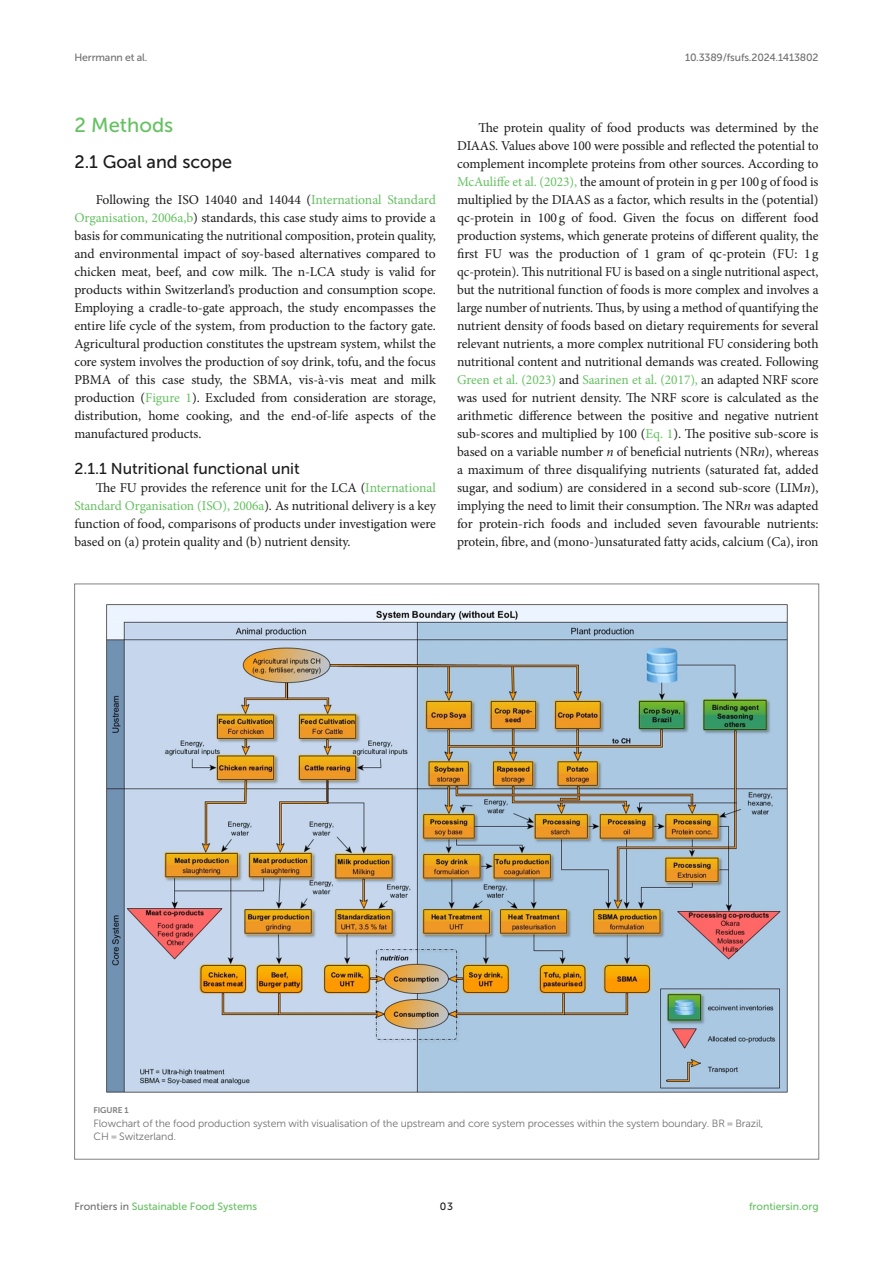
<style>
.page{position:relative;width:893px;height:1263px;background:#fff}
.page>*{position:absolute;margin:0;border:0;box-sizing:border-box;transform-origin:0 0}
.HEAD_1{font:20.25px "Museo Sans 500";color:#65c161}
.HEAD_2_after_HEAD_1{font:18px "Museo Sans 500";color:#1b1c1b}
.HEAD_3{font:15.75px "Museo Sans 500";color:#1b1c1b}
.TEXT{font:13.5px/18px "Minion Pro";letter-spacing:-.01em;color:#1b1c1b;text-align:justify}
.TEXT_FLUSH{font:13.5px/18px "Minion Pro";letter-spacing:-.005em;color:#1b1c1b;text-align:justify}
.FIG_LEG{font:10.5px/13.5px "Museo Sans 300";letter-spacing:-.01em;color:#706f70}
.t1{font:10.5px "Museo Sans 500";color:#65c161}
.t2{font:10.5px "Museo Sans 500";letter-spacing:-.015em;color:#706f70}
.t3{font:10.5px "Museo Sans 500";color:#1b1c1b}
.FIG_HD{font:8.25px "Museo Sans 700";letter-spacing:-.01em;color:#7e7f7f}
.s1{color:#65c161}
.s2{font-style:italic}
.s3{color:#706f70}
</style>
<div class="page">
<img style="left:106px;top:604px;width:682px;height:489px">
<p class="t2" style="left:74px;top:51px;width:74px">Herrmann et al.</p>
<p class="t2" style="left:685px;top:51px;width:135px">10.3389/fsufs.2024.1413802</p>
<p class="HEAD_1" style="left:74px;top:114px;width:100px">2 Methods</p>
<p class="HEAD_2_after_HEAD_1" style="left:74px;top:152px;width:159px">2.1 Goal and scope</p>
<p class="TEXT_FLUSH" style="left:74px;top:191px;width:363px;text-indent:21px">Following the ISO 14040 and 14044 (<span class="s1">International Standard Organisation, 2006a,b</span>) standards, this case study aims to provide a basis for communicating the nutritional composition, protein quality, and environmental impact of soy-based alternatives compared to chicken meat, beef, and cow milk. The n-LCA study is valid for products within Switzerland’s production and consumption scope.<br>Employing a cradle-to-gate approach, the study encompasses the entire life cycle of the system, from production to the factory gate.<br>Agricultural production constitutes the upstream system, whilst the core system involves the production of soy drink, tofu, and the focus PBMA of this case study, the SBMA, vis-à-vis meat and milk production (<span class="s1">Figure 1</span>). Excluded from consideration are storage, distribution, home cooking, and the end-of-life aspects of the manufactured products.</p>
<p class="HEAD_3" style="left:74px;top:460px;width:227px">2.1.1 Nutritional functional unit</p>
<p class="TEXT_FLUSH" style="left:74px;top:479px;width:363px;text-indent:21px">The FU provides the reference unit for the LCA (<span class="s1">International Standard Organisation (ISO), 2006a</span>). As nutritional delivery is a key function of food, comparisons of products under investigation were based on (a) protein quality and (b) nutrient density.</p>
<p class="TEXT" style="left:457px;top:119px;width:363px;text-indent:21px">The protein quality of food products was determined by the DIAAS. Values above 100 were possible and reflected the potential to complement incomplete proteins from other sources. According to <span class="s1">McAuliffe et al. (2023),</span> the amount of protein in g per 100g of food is multiplied by the DIAAS as a factor, which results in the (potential) qc-protein in 100g of food. Given the focus on different food production systems, which generate proteins of different quality, the first FU was the production of 1 gram of qc-protein (FU: 1g qc-protein). This nutritional FU is based on a single nutritional aspect, but the nutritional function of foods is more complex and involves a large number of nutrients. Thus, by using a method of quantifying the nutrient density of foods based on dietary requirements for several relevant nutrients, a more complex nutritional FU considering both nutritional content and nutritional demands was created. Following <span class="s1">Green et al. (2023)</span> and <span class="s1">Saarinen et al. (2017),</span> an adapted NRF score was used for nutrient density. The NRF score is calculated as the arithmetic difference between the positive and negative nutrient sub-scores and multiplied by 100 (<span class="s1">Eq. 1</span>). The positive sub-score is based on a variable number <span class="s2">n</span> of beneficial nutrients (NR<span class="s2">n</span>), whereas a maximum of three disqualifying nutrients (saturated fat, added sugar, and sodium) are considered in a second sub-score (LIM<span class="s2">n</span>), implying the need to limit their consumption. The NR<span class="s2">n</span> was adapted for protein-rich foods and included seven favourable nutrients: protein, fibre, and (mono-)unsaturated fatty acids, calcium (Ca), iron</p>
<p class="FIG_HD" style="left:94px;top:1106px;width:37px">FIGURE 1</p>
<p class="FIG_LEG" style="left:94px;top:1116px;width:671px">Flowchart of the food production system with visualisation of the upstream and core system processes within the system boundary. BR = Brazil,<br>CH = Switzerland.</p>
<p class="t1" style="left:74px;top:1200px;width:184px"><span class="s3">Frontiers in</span> Sustainable Food Systems</p>
<p class="t3" style="left:440px;top:1200px;width:15px">03</p>
<p class="t1" style="left:749px;top:1200px;width:71px">frontiersin.org</p>
</div>
